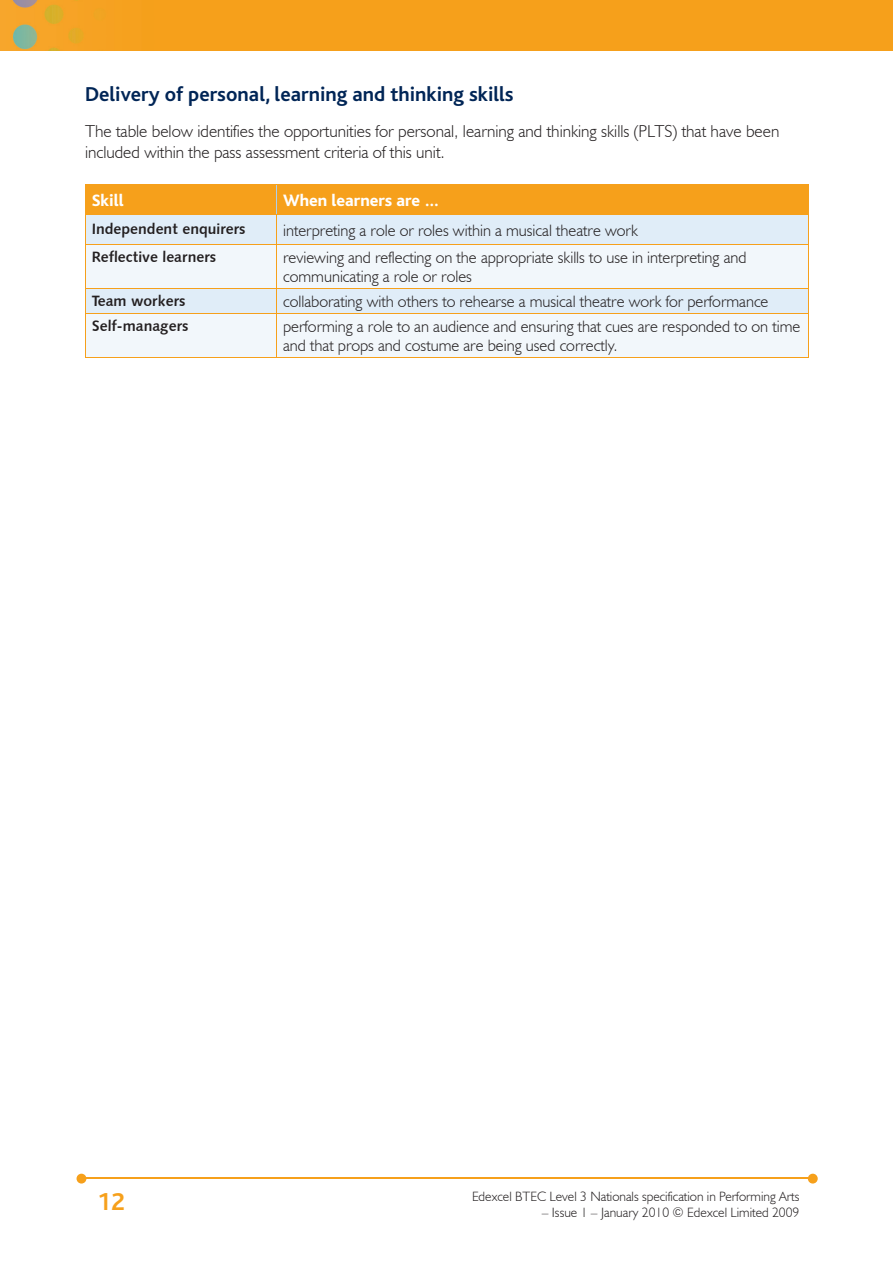
<style>
.page{position:relative;width:893px;height:1263px;background:#fff}
.page>*{position:absolute;margin:0;border:0;box-sizing:border-box;transform-origin:0 0}
.t1{font:700 25.5px "Bliss";color:#f6a01b}
.t2{font:700 21px "Bliss";color:#002556}
.t3{font:300 17.25px/21px "Humanist 521 BT";color:#231f20}
.t4{font:800 17.25px "Bliss";color:#fff}
.t5{font:300 16.5px/18.8px "Humanist 521 BT";color:#231f20}
.t6{font:15px "Humanist 531 BT Bold A";color:#231f20}
.t7{font:300 13.5px "Humanist 521 BT";color:#231f20}
</style>
<div class="page">
<img style="left:0;top:0;width:893px;height:51px">
<hr style="left:82px;top:1178px;width:728px;height:1px;background:#f6a01b">
<svg style="left:808px;top:1174px;width:10px;height:9px"></svg>
<svg style="left:77px;top:1174px;width:9px;height:9px"></svg>
<svg style="left:86px;top:245px;width:722px;height:112px;fill:#f2f7fb"></svg>
<svg style="left:85px;top:184px;width:724px;height:60px;background:#ebc586"></svg>
<hr style="left:277px;top:214px;width:532px;height:1px;background:#f6a01b">
<hr style="left:85px;top:244px;width:1px;height:44px;background:#f6a01b">
<hr style="left:85px;top:244px;width:192px;height:1px;background:#f6a01b">
<hr style="left:276px;top:244px;width:1px;height:44px;background:#f6a01b">
<hr style="left:808px;top:244px;width:1px;height:44px;background:#f6a01b">
<hr style="left:277px;top:244px;width:532px;height:1px;background:#f6a01b">
<svg style="left:85px;top:289px;width:1px;height:24px"></svg>
<hr style="left:85px;top:288px;width:192px;height:1px;background:#f6a01b">
<svg style="left:276px;top:289px;width:1px;height:24px"></svg>
<svg style="left:808px;top:289px;width:1px;height:24px"></svg>
<hr style="left:277px;top:288px;width:532px;height:1px;background:#f6a01b">
<hr style="left:85px;top:357px;width:192px;height:1px;background:#f6a01b">
<hr style="left:85px;top:314px;width:1px;height:43px;background:#f6a01b">
<hr style="left:85px;top:313px;width:192px;height:1px;background:#f6a01b">
<hr style="left:277px;top:357px;width:532px;height:1px;background:#f6a01b">
<hr style="left:276px;top:314px;width:1px;height:43px;background:#f6a01b">
<hr style="left:808px;top:314px;width:1px;height:43px;background:#f6a01b">
<hr style="left:277px;top:313px;width:532px;height:1px;background:#f6a01b">
<p class="t2" style="left:85px;top:83px;width:430px">Delivery of personal, learning and thinking skills</p>
<p class="t3" style="left:85px;top:120px;width:696px">The table below identifies the opportunities for personal, learning and thinking skills (PLTS) that have been included within the pass assessment criteria of this unit.</p>
<p class="t4" style="left:92px;top:191px;width:33px">Skill</p>
<p class="t4" style="left:283px;top:191px;width:158px">When learners are …</p>
<p class="t6" style="left:92px;top:220px;width:155px">Independent enquirers</p>
<p class="t5" style="left:283px;top:220px;width:356px">interpreting a role or roles within a musical theatre work</p>
<p class="t6" style="left:92px;top:247px;width:126px">Reflective learners</p>
<p class="t5" style="left:283px;top:248px;width:465px">reviewing and reflecting on the appropriate skills to use in interpreting and communicating a role or roles</p>
<p class="t6" style="left:92px;top:291px;width:95px">Team workers</p>
<p class="t5" style="left:283px;top:292px;width:487px">collaborating with others to rehearse a musical theatre work for performance</p>
<p class="t6" style="left:92px;top:317px;width:98px">Self-managers</p>
<p class="t5" style="left:283px;top:317px;width:519px">performing a role to an audience and ensuring that cues are responded to on time and that props and costume are being used correctly.</p>
<h1 class="t1" style="left:97px;top:1189px;width:29px">12</h1>
<p class="t7" style="left:472px;top:1188px;width:329px">Edexcel BTEC Level 3 Nationals specification in Performing Arts</p>
<p class="t7" style="left:542px;top:1204px;width:259px">– Issue 1 – January 2010 © Edexcel Limited 2009</p>
</div>
